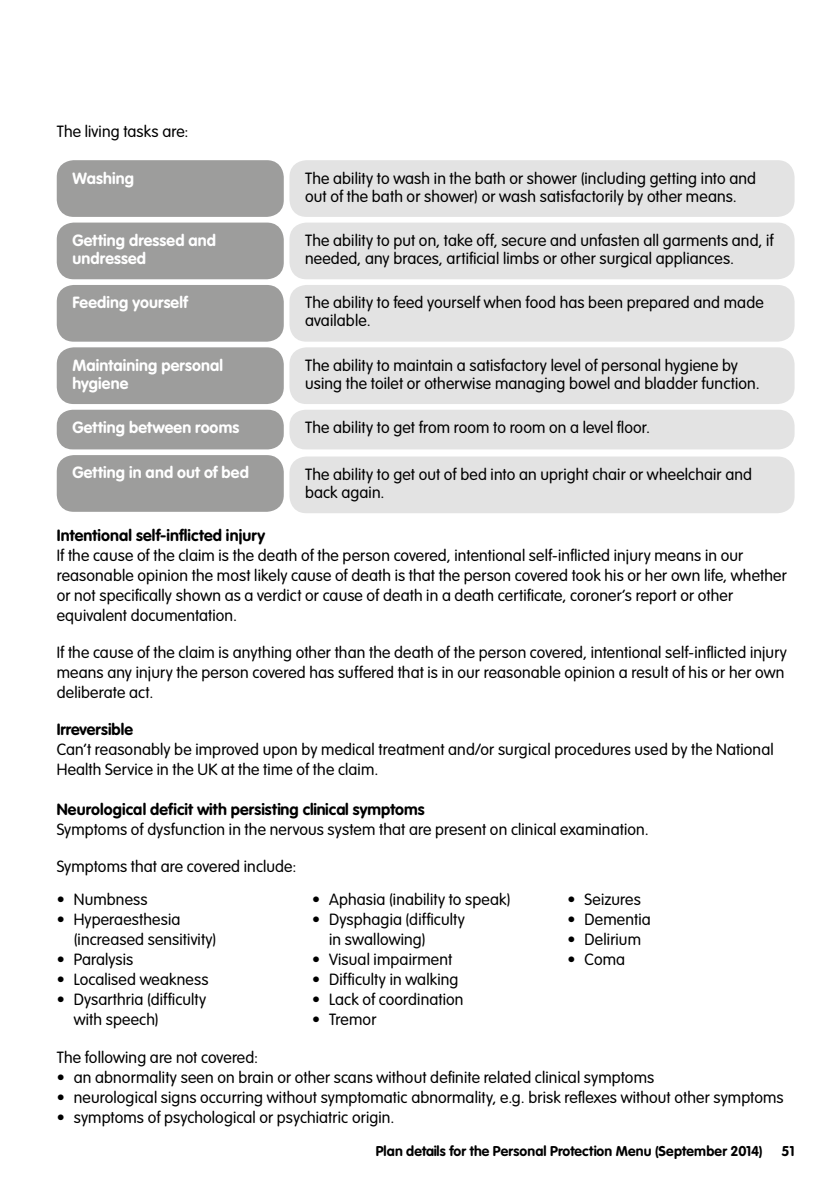
<style>
.page{position:relative;width:840px;height:1191px;background:#fff}
.page>*{position:absolute;margin:0;border:0;box-sizing:border-box;transform-origin:0 0}
.t1{font:300 16px/20px "VAG Rounded LT";letter-spacing:.01em;color:#000}
.t2{font:700 16px/18px "VAG Rounded LT";letter-spacing:.01em;color:#fff}
.t3{font:700 16px "VAG Rounded LT";letter-spacing:.01em;color:#000}
.t4{font:700 14px "VAG Rounded LT";letter-spacing:.01em;color:#000}
</style>
<div class="page">
<div style="left:57px;top:160px;width:226px;height:57px;background:#9d9d9c;border-radius:17px"></div>
<div style="left:57px;top:222px;width:226px;height:57px;background:#9d9d9c;border-radius:17px"></div>
<div style="left:57px;top:285px;width:226px;height:57px;background:#9d9d9c;border-radius:17px"></div>
<div style="left:57px;top:347px;width:226px;height:57px;background:#9d9d9c;border-radius:17px"></div>
<div style="left:57px;top:410px;width:226px;height:39px;background:#9d9d9c;border-radius:16px"></div>
<div style="left:57px;top:455px;width:226px;height:57px;background:#9d9d9c;border-radius:17px"></div>
<div style="left:289px;top:160px;width:505px;height:57px;background:#e3e3e3;border-radius:17px"></div>
<div style="left:289px;top:222px;width:505px;height:57px;background:#e3e3e3;border-radius:17px"></div>
<div style="left:289px;top:285px;width:505px;height:57px;background:#e3e3e3;border-radius:17px"></div>
<div style="left:289px;top:347px;width:505px;height:57px;background:#e3e3e3;border-radius:17px"></div>
<div style="left:289px;top:410px;width:505px;height:39px;background:#e3e3e3;border-radius:16px"></div>
<div style="left:289px;top:456px;width:505px;height:57px;background:#e3e3e3;border-radius:17px"></div>
<p class="t1" style="left:57px;top:122px;width:133px">The living tasks are:</p>
<p class="t2" style="left:72px;top:169px;width:63px">Washing</p>
<p class="t2" style="left:72px;top:232px;width:145px">Getting dressed and undressed</p>
<p class="t2" style="left:72px;top:294px;width:117px">Feeding yourself</p>
<p class="t2" style="left:72px;top:357px;width:152px">Maintaining personal hygiene</p>
<p class="t2" style="left:72px;top:419px;width:168px">Getting between rooms</p>
<p class="t2" style="left:72px;top:464px;width:178px">Getting in and out of bed</p>
<p class="t1" style="left:305px;top:170px;width:452px;line-height:18px">The ability to wash in the bath or shower (including getting into and out of the bath or shower) or wash satisfactorily by other means.</p>
<p class="t1" style="left:305px;top:232px;width:470px;line-height:18px">The ability to put on, take off, secure and unfasten all garments and, if needed, any braces, artificial limbs or other surgical appliances.</p>
<p class="t1" style="left:305px;top:294px;width:460px;line-height:18px">The ability to feed yourself when food has been prepared and made available.</p>
<p class="t1" style="left:305px;top:357px;width:456px;line-height:18px">The ability to maintain a satisfactory level of personal hygiene by using the toilet or otherwise managing bowel and bladder function.</p>
<p class="t1" style="left:305px;top:418px;width:346px">The ability to get from room to room on a level floor.</p>
<p class="t1" style="left:305px;top:466px;width:448px;line-height:18px">The ability to get out of bed into an upright chair or wheelchair and back again.</p>
<p class="t3" style="left:57px;top:526px;width:210px">Intentional self-inflicted injury</p>
<p class="t1" style="left:57px;top:546px;width:731px">If the cause of the claim is the death of the person covered, intentional self-inflicted injury means in our reasonable opinion the most likely cause of death is that the person covered took his or her own life, whether or not specifically shown as a verdict or cause of death in a death certificate, coroner’s report or other equivalent documentation.</p>
<p class="t1" style="left:57px;top:643px;width:731px">If the cause of the claim is anything other than the death of the person covered, intentional self-inflicted injury means any injury the person covered has suffered that is in our reasonable opinion a result of his or her own deliberate act.</p>
<p class="t3" style="left:57px;top:720px;width:78px">Irreversible</p>
<p class="t1" style="left:57px;top:740px;width:718px">Can’t reasonably be improved upon by medical treatment and/or surgical procedures used by the National<br>Health Service in the UK at the time of the claim.</p>
<p class="t3" style="left:57px;top:800px;width:369px">Neurological deficit with persisting clinical symptoms</p>
<p class="t1" style="left:57px;top:820px;width:593px">Symptoms of dysfunction in the nervous system that are present on clinical examination.</p>
<p class="t1" style="left:57px;top:857px;width:241px">Symptoms that are covered include:</p>
<p class="t1" style="left:57px;top:889px;width:92px">• Numbness</p>
<p class="t1" style="left:74px;top:909px;width:144px;text-indent:-17px">• Hyperaesthesia (increased sensitivity)</p>
<p class="t1" style="left:57px;top:949px;width:78px">• Paralysis</p>
<p class="t1" style="left:57px;top:969px;width:153px">• Localised weakness</p>
<p class="t1" style="left:74px;top:989px;width:134px;text-indent:-17px">• Dysarthria (difficulty with speech)</p>
<p class="t1" style="left:312px;top:889px;width:200px">• Aphasia (inability to speak)</p>
<p class="t1" style="left:329px;top:909px;width:137px;text-indent:-17px">• Dysphagia (difficulty in swallowing)</p>
<p class="t1" style="left:312px;top:949px;width:141px">• Visual impairment</p>
<p class="t1" style="left:312px;top:969px;width:148px">• Difficulty in walking</p>
<p class="t1" style="left:312px;top:989px;width:153px">• Lack of coordination</p>
<p class="t1" style="left:312px;top:1009px;width:66px">• Tremor</p>
<p class="t1" style="left:567px;top:889px;width:75px">• Seizures</p>
<p class="t1" style="left:567px;top:909px;width:85px">• Dementia</p>
<p class="t1" style="left:567px;top:929px;width:75px">• Delirium</p>
<p class="t1" style="left:567px;top:949px;width:59px">• Coma</p>
<p class="t1" style="left:57px;top:1047px;width:203px">The following are not covered:</p>
<p class="t1" style="left:57px;top:1067px;width:598px">• an abnormality seen on brain or other scans without definite related clinical symptoms</p>
<p class="t1" style="left:57px;top:1087px;width:728px">• neurological signs occurring without symptomatic abnormality, e.g. brisk reflexes without other symptoms</p>
<p class="t1" style="left:57px;top:1107px;width:339px">• symptoms of psychological or psychiatric origin.</p>
<p class="t4" style="left:375px;top:1143px;width:388px">Plan details for the Personal Protection Menu (September 2014)</p>
<p class="t4" style="left:781px;top:1143px;width:14px">51</p>
</div>
